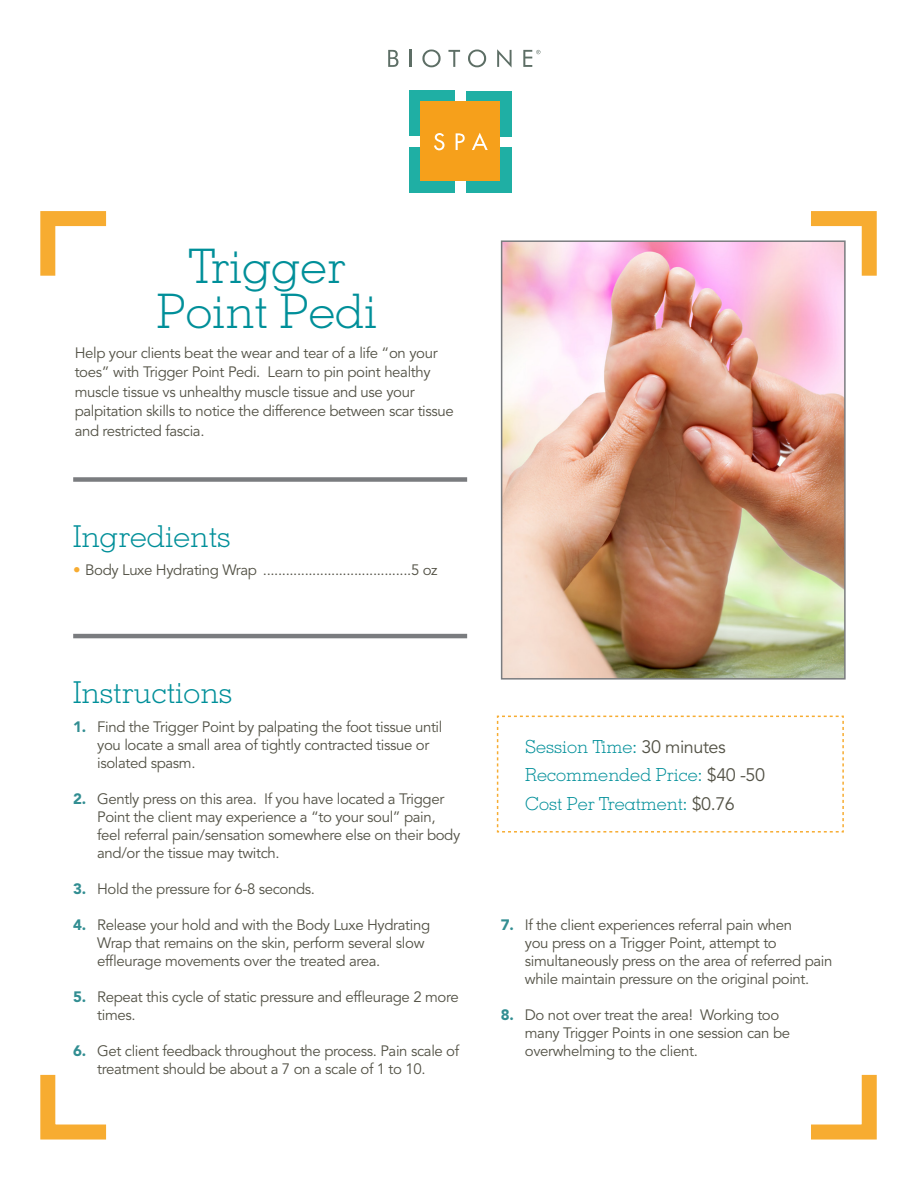
<style>
.page{position:relative;width:918px;height:1188px;background:#fff}
.page>*{position:absolute;margin:0;border:0;box-sizing:border-box;transform-origin:0 0}
.t1{font:300 47.55px "Memphis";color:#008f99}
.t2{font:300 30.15px "Memphis";color:#008f99}
.t3{font:300 18px "Memphis";color:#008f99}
.t4{font:15px/18px "Avenir LT Std";letter-spacing:-.025em;color:#535246}
.s1{color:#f7ac31}
.s2{font-weight:900;color:#328e92}
.s3{font-family:"Avenir LT Std";font-weight:400;color:#535246}
</style>
<div class="page">
<div style="left:73px;top:477px;width:394px;height:5px;background:#7a7c7f"></div>
<hr style="left:73px;top:634px;width:394px;height:4px;background:#7a7c7f">
<svg style="left:811px;top:211px;width:66px;height:65px"></svg>
<svg style="left:40px;top:211px;width:67px;height:65px"></svg>
<svg style="left:811px;top:1074px;width:66px;height:66px"></svg>
<svg style="left:40px;top:1074px;width:67px;height:66px"></svg>
<div style="left:409px;top:91px;width:46px;height:45px;background:#1fafa4"></div>
<div style="left:409px;top:147px;width:46px;height:46px;background:#1fafa4"></div>
<div style="left:466px;top:91px;width:45px;height:46px;background:#1fafa4"></div>
<div style="left:466px;top:147px;width:46px;height:46px;background:#1fafa4"></div>
<div style="left:421px;top:102px;width:79px;height:79px;background:#f6a01b"></div>
<svg style="left:388px;top:50px;width:10px;height:17px"></svg>
<svg style="left:409px;top:50px;width:2px;height:17px"></svg>
<svg style="left:422px;top:50px;width:19px;height:17px"></svg>
<svg style="left:448px;top:50px;width:12px;height:17px"></svg>
<svg style="left:468px;top:50px;width:18px;height:17px"></svg>
<svg style="left:497px;top:49px;width:15px;height:19px"></svg>
<svg style="left:434px;top:133px;width:11px;height:17px"></svg>
<svg style="left:456px;top:133px;width:9px;height:17px"></svg>
<svg style="left:472px;top:133px;width:16px;height:17px"></svg>
<svg style="left:523px;top:50px;width:18px;height:17px"></svg>
<img style="left:504px;top:243px;width:339px;height:434px">
<div style="left:501px;top:240px;width:345px;height:440px;border:2px solid #7a7c7f"></div>
<svg style="left:496px;top:715px;width:348px;height:118px"></svg>
<p class="t1" style="left:189px;top:237px;width:158px">Trigger</p>
<p class="t1" style="left:157px;top:282px;width:222px">Point Pedi</p>
<p class="t4" style="left:75px;top:344px;width:381px;line-height:19.5px">Help your clients beat the wear and tear of a life “on your toes” with Trigger Point Pedi. Learn to pin point healthy muscle tissue vs unhealthy muscle tissue and use your palpitation skills to notice the difference between scar tissue and restricted fascia.</p>
<p class="t2" style="left:73px;top:518px;width:159px">Ingredients</p>
<p class="t4" style="left:73px;top:562px;width:366px"><span class="s1">•</span> Body Luxe Hydrating Wrap .......................................5 oz</p>
<p class="t2" style="left:73px;top:674px;width:160px">Instructions</p>
<p class="t4" style="left:97px;top:718px;width:347px;text-indent:-24px"><span class="s2">1.</span> Find the Trigger Point by palpating the foot tissue until you locate a small area of tightly contracted tissue or isolated spasm.</p>
<p class="t4" style="left:97px;top:790px;width:365px;text-indent:-24px"><span class="s2">2.</span> Gently press on this area. If you have located a Trigger Point the client may experience a “to your soul” pain, feel referral pain/sensation somewhere else on their body and/or the tissue may twitch.</p>
<p class="t4" style="left:73px;top:880px;width:243px"><span class="s2">3.</span> Hold the pressure for 6-8 seconds.</p>
<p class="t4" style="left:97px;top:916px;width:335px;text-indent:-24px"><span class="s2">4.</span> Release your hold and with the Body Luxe Hydrating<br>Wrap that remains on the skin, perform several slow effleurage movements over the treated area.</p>
<p class="t4" style="left:97px;top:988px;width:363px;text-indent:-24px"><span class="s2">5.</span> Repeat this cycle of static pressure and effleurage 2 more times.</p>
<p class="t4" style="left:97px;top:1042px;width:364px;text-indent:-24px"><span class="s2">6.</span> Get client feedback throughout the process. Pain scale of treatment should be about a 7 on a scale of 1 to 10.</p>
<p class="t3" style="left:525px;top:736px;width:202px">Session Time: <span class="s3">30 minutes</span></p>
<p class="t3" style="left:525px;top:764px;width:241px">Recommended Price: <span class="s3">$40 -50</span></p>
<p class="t3" style="left:525px;top:793px;width:211px">Cost Per Treatment: <span class="s3">$0.76</span></p>
<p class="t4" style="left:525px;top:917px;width:309px;text-indent:-24px"><span class="s2">7.</span> If the client experiences referral pain when<br>you press on a Trigger Point, attempt to simultaneously press on the area of referred pain while maintain pressure on the original point.</p>
<p class="t4" style="left:525px;top:1007px;width:267px;text-indent:-24px"><span class="s2">8.</span> Do not over treat the area! Working too many Trigger Points in one session can be overwhelming to the client.</p>
</div>
